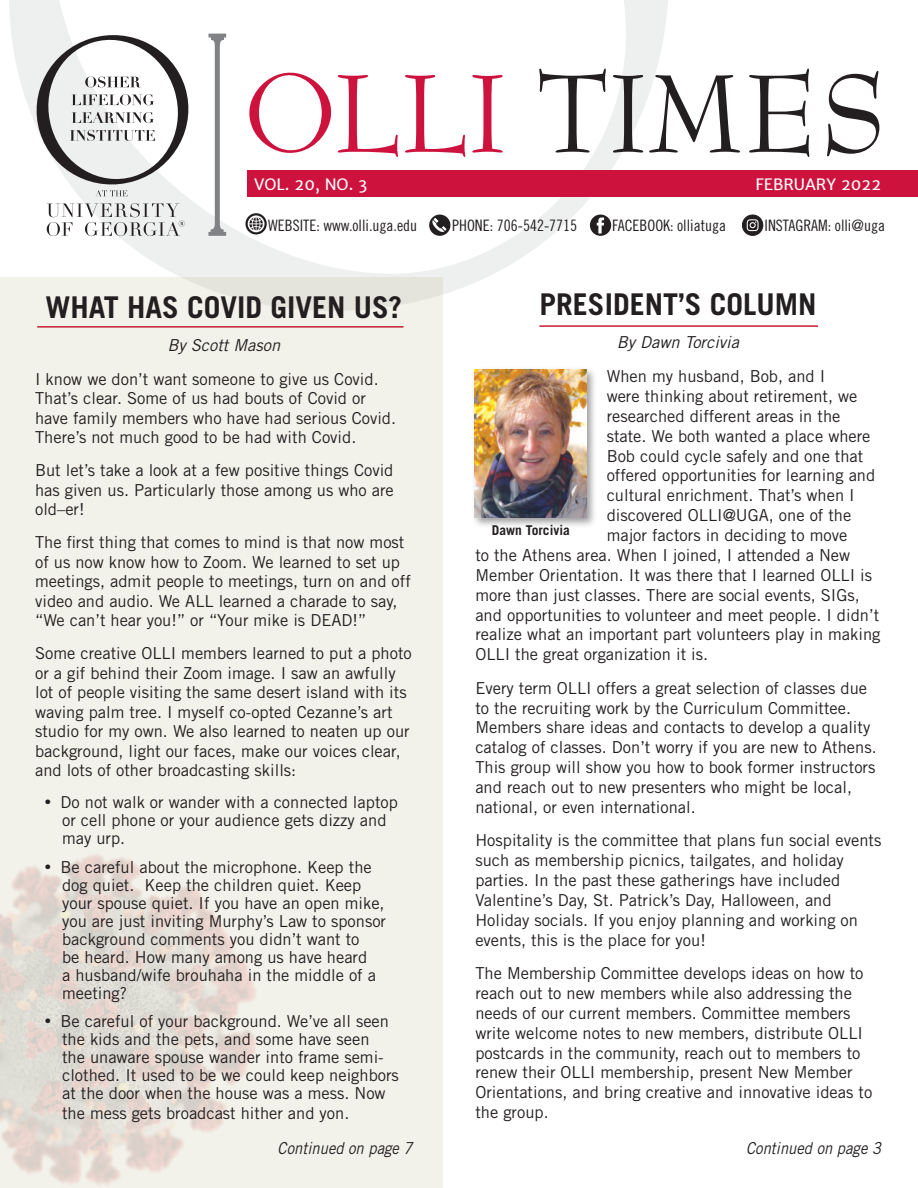
<style>
.page{position:relative;width:918px;height:1188px;background:#fff}
.page>*{position:absolute;margin:0;border:0;box-sizing:border-box;transform-origin:0 0}
.t1{font:700 30px "Trade Gothic";color:#231f20}
.t2{font:16.5px/19.5px "Trade Gothic";color:#231f20}
.t3{font:italic 16.5px "Trade Gothic";color:#231f20;scale:.9 1}
.t4{font:italic 16.5px "Trade Gothic";color:#231f20}
.t5{font:15.75px "Trade Gothic Cond Eighteen";color:#231f20}
.t6{font:15.75px "Merriweather Sans";color:#fff}
.t7{font:700 13.5px "Trade Gothic";color:#231f20}
</style>
<div class="page">
<div style="left:0;top:278px;width:443px;height:910px;background:#f3f2ea"></div>
<img style="left:0;top:854px;width:256px;height:331px">
<svg style="left:9px;top:0;width:659px;height:311px"></svg>
<div style="left:248px;top:170px;width:670px;height:27px;background:#cd123d"></div>
<svg style="left:539px;top:69px;width:340px;height:88px"></svg>
<svg style="left:338px;top:75px;width:165px;height:82px"></svg>
<svg style="left:47px;top:203px;width:138px;height:33px"></svg>
<svg style="left:37px;top:35px;width:151px;height:161px"></svg>
<svg style="left:208px;top:34px;width:18px;height:202px"></svg>
<div style="left:590px;top:215px;width:21px;height:21px;background:#231f20;border-radius:50%"></div>
<svg style="left:597px;top:217px;width:7px;height:16px"></svg>
<svg style="left:245px;top:213px;width:22px;height:21px"></svg>
<svg style="left:248px;top:215px;width:17px;height:17px"></svg>
<div style="left:742px;top:215px;width:21px;height:20px;background:#231f20;border-radius:50%"></div>
<div style="left:742px;top:215px;width:21px;height:21px;border:1px solid #231f20;border-radius:50%"></div>
<svg style="left:747px;top:219px;width:12px;height:12px"></svg>
<div style="left:429px;top:215px;width:21px;height:21px;background:#231f20;border-radius:50%"></div>
<svg style="left:432px;top:218px;width:14px;height:14px"></svg>
<svg style="left:248px;top:70px;width:84px;height:85px"></svg>
<div style="left:471px;top:366px;width:127px;height:162px;background:#231f20;opacity:.45"></div>
<img style="left:475px;top:369px;width:111px;height:148px">
<hr style="left:539px;top:325px;width:279px;height:2px;background:#c41f32">
<hr style="left:37px;top:326px;width:367px;height:2px;background:#c41f32">
<p class="t6" style="left:254px;top:174px;width:115px">VOL. 20, NO. 3</p>
<p class="t6" style="left:755px;top:174px;width:127px">FEBRUARY 2022</p>
<p class="t5" style="left:268px;top:216px;width:150px">WEBSITE: www.olli.uga.edu</p>
<p class="t5" style="left:452px;top:216px;width:127px">PHONE: 706-542-7715</p>
<p class="t5" style="left:612px;top:216px;width:115px">FACEBOOK: olliatuga</p>
<p class="t5" style="left:765px;top:216px;width:122px">INSTAGRAM: olli@uga</p>
<p class="t1" style="left:45px;top:289px;width:358px">WHAT HAS COVID GIVEN US?</p>
<p class="t4" style="left:167px;top:335px;width:114px">By Scott Mason</p>
<p class="t2" style="left:35px;top:369px;width:363px">I know we don’t want someone to give us Covid.<br>That’s clear. Some of us had bouts of Covid or have family members who have had serious Covid.<br>There’s not much good to be had with Covid.</p>
<p class="t2" style="left:35px;top:461px;width:360px;text-align:justify">But let’s take a look at a few positive things Covid has given us. Particularly those among us who are old–er!</p>
<p class="t2" style="left:35px;top:533px;width:377px">The first thing that comes to mind is that now most of us now know how to Zoom. We learned to set up meetings, admit people to meetings, turn on and off video and audio. We ALL learned a charade to say, “We can’t hear you!” or “Your mike is DEAD!”</p>
<p class="t2" style="left:35px;top:644px;width:378px">Some creative OLLI members learned to put a photo or a gif behind their Zoom image. I saw an awfully lot of people visiting the same desert island with its waving palm tree. I myself co-opted Cezanne’s art studio for my own. We also learned to neaten up our background, light our faces, make our voices clear, and lots of other broadcasting skills:</p>
<p class="t2" style="left:62px;top:793px;width:337px;line-height:18px;text-indent:-18px">• Do not walk or wander with a connected laptop or cell phone or your audience gets dizzy and may urp.</p>
<p class="t2" style="left:62px;top:858px;width:325px;line-height:18px;text-indent:-18px">• Be careful about the microphone. Keep the dog quiet. Keep the children quiet. Keep your spouse quiet. If you have an open mike, you are just inviting Murphy’s Law to sponsor background comments you didn’t want to<br>be heard. How many among us have heard<br>a husband/wife brouhaha in the middle of a meeting?</p>
<p class="t2" style="left:62px;top:1012px;width:338px;line-height:18px;text-indent:-18px">• Be careful of your background. We’ve all seen the kids and the pets, and some have seen<br>the unaware spouse wander into frame semi&shy;clothed. It used to be we could keep neighbors at the door when the house was a mess. Now</p>
<p class="t2" style="left:62px;top:1103px;width:289px">the mess gets broadcast hither and yon.</p>
<p class="t3" style="left:278px;top:1138px;width:151px">Continued on page 7</p>
<p class="t1" style="left:540px;top:286px;width:278px">PRESIDENT’S COLUMN</p>
<p class="t4" style="left:617px;top:332px;width:124px">By Dawn Torcivia</p>
<p class="t2" style="left:607px;top:366px;width:220px">When my husband, Bob, and I</p>
<p class="t2" style="left:607px;top:386px;width:252px">were thinking about retirement, we</p>
<p class="t2" style="left:607px;top:406px;width:235px">researched different areas in the</p>
<p class="t2" style="left:607px;top:426px;width:265px">state. We both wanted a place where</p>
<p class="t2" style="left:607px;top:446px;width:258px">Bob could cycle safely and one that</p>
<p class="t2" style="left:607px;top:466px;width:270px">offered opportunities for learning and</p>
<p class="t2" style="left:607px;top:486px;width:249px">cultural enrichment. That’s when I</p>
<p class="t2" style="left:607px;top:505px;width:246px">discovered OLLI@UGA, one of the</p>
<p class="t2" style="left:607px;top:525px;width:242px">major factors in deciding to move</p>
<p class="t2" style="left:475px;top:545px;width:376px">to the Athens area. When I joined, I attended a New</p>
<p class="t2" style="left:475px;top:565px;width:398px">Member Orientation. It was there that I learned OLLI is</p>
<p class="t2" style="left:475px;top:585px;width:386px">more than just classes. There are social events, SIGs,</p>
<p class="t2" style="left:475px;top:605px;width:405px">and opportunities to volunteer and meet people. I didn’t</p>
<p class="t2" style="left:475px;top:625px;width:407px">realize what an important part volunteers play in making</p>
<p class="t2" style="left:475px;top:645px;width:234px">OLLI the great organization it is.</p>
<p class="t2" style="left:475px;top:678px;width:403px">Every term OLLI offers a great selection of classes due to the recruiting work by the Curriculum Committee.<br>Members share ideas and contacts to develop a quality catalog of classes. Don’t worry if you are new to Athens.<br>This group will show you how to book former instructors and reach out to new presenters who might be local, national, or even international.</p>
<p class="t2" style="left:475px;top:830px;width:407px">Hospitality is the committee that plans fun social events such as membership picnics, tailgates, and holiday parties. In the past these gatherings have included Valentine’s Day, St. Patrick’s Day, Halloween, and Holiday socials. If you enjoy planning and working on events, this is the place for you!</p>
<p class="t2" style="left:475px;top:963px;width:398px;line-height:20px">The Membership Committee develops ideas on how to reach out to new members while also addressing the needs of our current members. Committee members write welcome notes to new members, distribute OLLI postcards in the community, reach out to members to renew their OLLI membership, present New Member Orientations, and bring creative and innovative ideas to the group.</p>
<p class="t7" style="left:492px;top:522px;width:80px">Dawn Torcivia</p>
<p class="t3" style="left:746px;top:1138px;width:151px">Continued on page 3</p>
</div>
